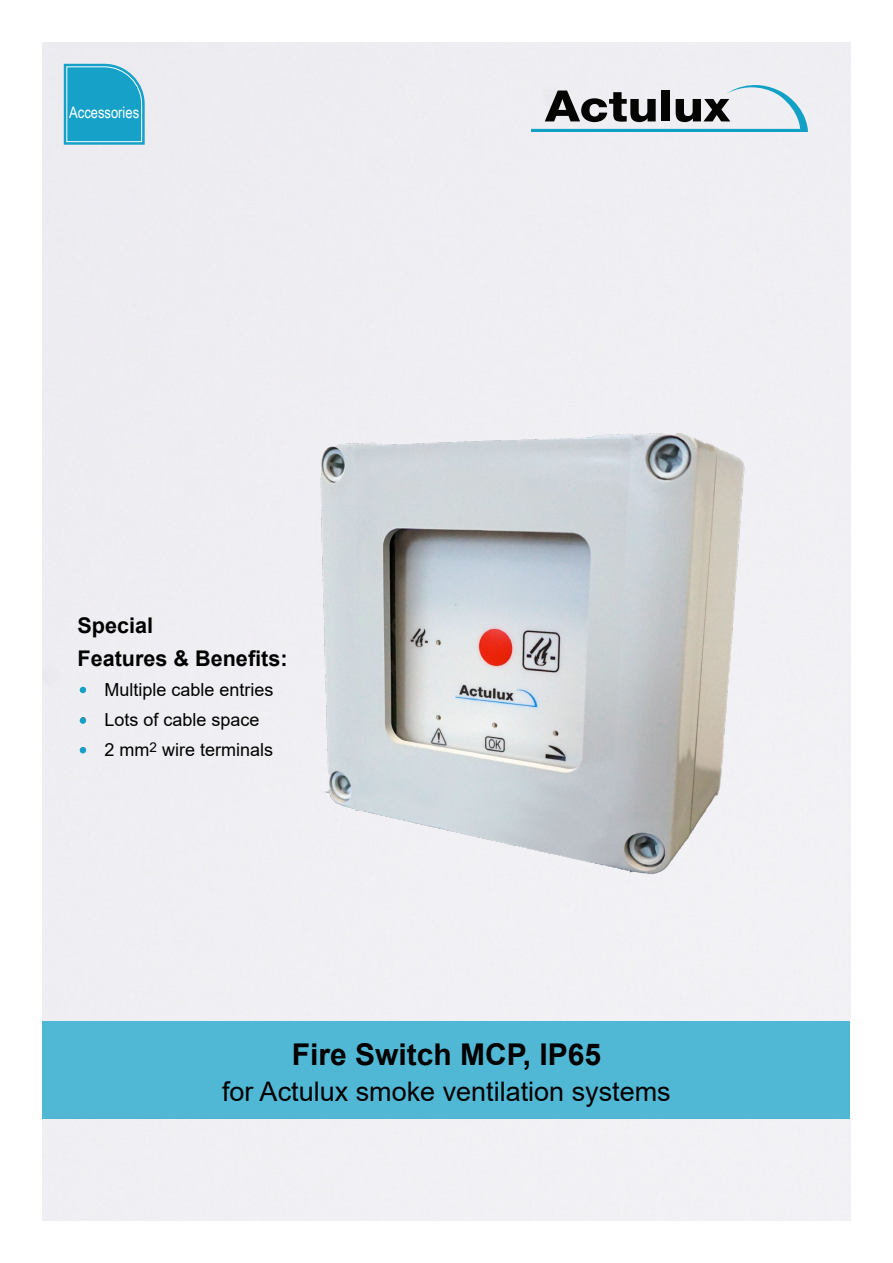
<style>
.page{position:relative;width:893px;height:1263px;background:#fff}
.page>*{position:absolute;margin:0;border:0;box-sizing:border-box;transform-origin:0 0}
.Hovedoverskrift{font:700 30px "Arial";color:#010000}
.Underoverskrift{font:27px "Arial";color:#010000}
.Brødtekst{font:700 21.6px "Arial";color:#010000}
.t1{font:18px "Arial";color:#010000}
.t2{font:15.9px "Arial Narrow";color:#fff}
</style>
<div class="page">
<div style="left:43px;top:1118px;width:807px;height:102px;background:#f1f0f4"></div>
<div style="left:43px;top:43px;width:807px;height:977px;background:#efeef3"></div>
<svg style="left:545px;top:91px;width:111px;height:31px;background:#7e7e7f"></svg>
<div style="left:661px;top:91px;width:9px;height:30px;background:#040503"></div>
<hr style="left:531px;top:129px;width:277px;height:3px;background:#11a0c6">
<svg style="left:676px;top:85px;width:132px;height:45px"></svg>
<div style="left:43px;top:1020px;width:807px;height:98px;background:#50b8d5"></div>
<svg style="left:64px;top:64px;width:81px;height:81px;background:#2ca9cc"></svg>
<div style="left:80px;top:717px;width:6px;height:7px;background:#16a1c8;border-radius:50%"></div>
<svg style="left:80px;top:687px;width:6px;height:6px"></svg>
<svg style="left:80px;top:747px;width:6px;height:6px"></svg>
<img style="left:222px;top:384px;width:606px;height:561px">
<p class="t2" style="left:69px;top:101px;width:71px">Accessories</p>
<p class="Brødtekst" style="left:78px;top:610px;width:77px">Special</p>
<p class="Brødtekst" style="left:78px;top:643px;width:212px">Features &amp; Benefits:</p>
<p class="t1" style="left:80px;top:677px;width:195px">• Multiple cable entries</p>
<p class="t1" style="left:80px;top:707px;width:181px">• Lots of cable space</p>
<p class="t1" style="left:80px;top:737px;width:194px">• 2 mm<sup>2</sup> wire terminals</p>
<p class="Hovedoverskrift" style="left:292px;top:1033px;width:311px">Fire Switch MCP, IP65</p>
<p class="Underoverskrift" style="left:222px;top:1073px;width:450px">for Actulux smoke ventilation systems</p>
</div>
